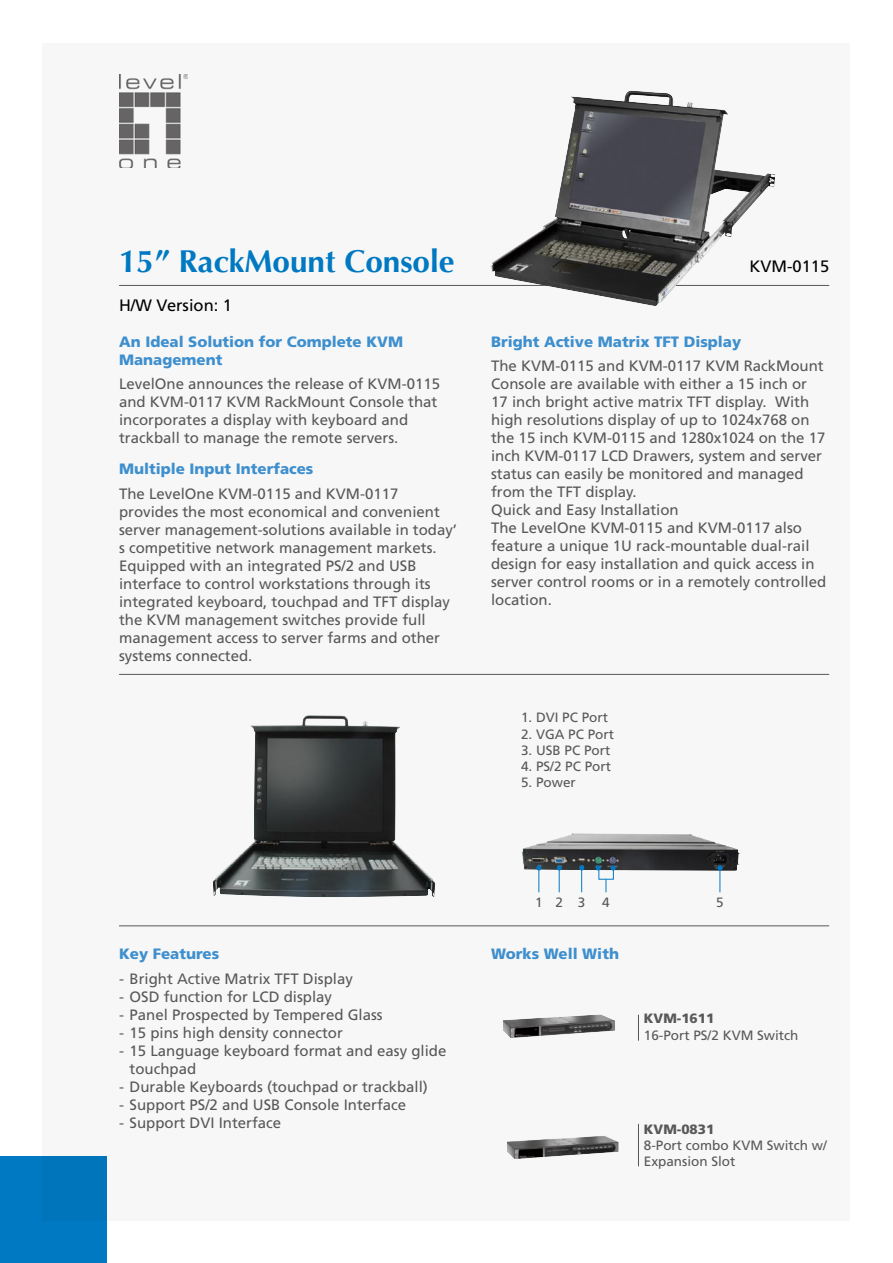
<style>
.page{position:relative;width:893px;height:1263px;background:#fff}
.page>*{position:absolute;margin:0;border:0;box-sizing:border-box;transform-origin:0 0}
.t1{font:700 31.5px "Optima";color:#0079c2}
.t2{font:16.5px "Frutiger CE";color:#000}
.t3{font:15px/18px "Frutiger CE";color:#595757}
.t4{font:900 15px/18px "Frutiger CE";color:#3e8fce}
.t5{font:13.5px/16.2px "Frutiger CE";color:#595757}
.t6{font:900 13.5px "Frutiger CE";color:#595757}
</style>
<div class="page">
<div style="left:43px;top:43px;width:807px;height:1177px;background:#f7f7f7"></div>
<div style="left:0;top:1157px;width:106px;height:106px;background:#0079c2"></div>
<img style="left:119px;top:74px;width:68px;height:94px">
<hr style="left:119px;top:285px;width:710px;height:1px;background:#595757">
<hr style="left:119px;top:674px;width:710px;height:1px;background:#595757">
<hr style="left:119px;top:925px;width:710px;height:1px;background:#595757">
<svg style="left:638px;top:1015px;width:1px;height:26px"></svg>
<hr style="left:638px;top:1124px;width:1px;height:42px;background:#595757">
<img style="left:490px;top:90px;width:285px;height:216px">
<img style="left:213px;top:715px;width:222px;height:182px">
<img style="left:521px;top:833px;width:220px;height:38px">
<img style="left:503px;top:1014px;width:112px;height:24px">
<img style="left:507px;top:1136px;width:112px;height:23px">
<svg style="left:536px;top:865px;width:5px;height:27px"></svg>
<svg style="left:557px;top:865px;width:5px;height:27px"></svg>
<svg style="left:579px;top:865px;width:5px;height:27px"></svg>
<svg style="left:606px;top:879px;width:1px;height:13px"></svg>
<svg style="left:596px;top:865px;width:5px;height:5px"></svg>
<svg style="left:717px;top:865px;width:5px;height:27px"></svg>
<svg style="left:611px;top:865px;width:5px;height:5px"></svg>
<div style="left:598px;top:868px;width:16px;height:11px;border:1px solid #0079c2"></div>
<h1 class="t1" style="left:119px;top:243px;width:337px">15” RackMount Console</h1>
<p class="t2" style="left:119px;top:296px;width:115px">H/W Version: 1</p>
<p class="t4" style="left:119px;top:333px;width:285px">An Ideal Solution for Complete KVM<br>Management</p>
<p class="t3" style="left:119px;top:375px;width:322px">LevelOne announces the release of KVM-0115 and KVM-0117 KVM RackMount Console that incorporates a display with keyboard and trackball to manage the remote servers.</p>
<p class="t4" style="left:119px;top:460px;width:196px">Multiple Input Interfaces</p>
<p class="t3" style="left:119px;top:484px;width:339px">The LevelOne KVM-0115 and KVM-0117 provides the most economical and convenient server management-solutions available in today’ s competitive network management markets.<br>Equipped with an integrated PS/2 and USB interface to control workstations through its integrated keyboard, touchpad and TFT display the KVM management switches provide full management access to server farms and other systems connected.</p>
<p class="t2" style="left:749px;top:257px;width:81px">KVM-0115</p>
<p class="t4" style="left:491px;top:333px;width:252px">Bright Active Matrix TFT Display</p>
<p class="t3" style="left:491px;top:357px;width:337px">The KVM-0115 and KVM-0117 KVM RackMount Console are available with either a 15 inch or 17 inch bright active matrix TFT display. With high resolutions display of up to 1024x768 on the 15 inch KVM-0115 and 1280x1024 on the 17 inch KVM-0117 LCD Drawers, system and server status can easily be monitored and managed from the TFT display.<br>Quick and Easy Installation<br>The LevelOne KVM-0115 and KVM-0117 also feature a unique 1U rack-mountable dual-rail design for easy installation and quick access in server control rooms or in a remotely controlled location.</p>
<p class="t5" style="left:521px;top:709px;width:89px">1. DVI PC Port</p>
<p class="t5" style="left:521px;top:726px;width:95px">2. VGA PC Port</p>
<p class="t5" style="left:521px;top:742px;width:91px">3. USB PC Port</p>
<p class="t5" style="left:521px;top:758px;width:92px">4. PS/2 PC Port</p>
<p class="t5" style="left:521px;top:774px;width:56px">5. Power</p>
<p class="t4" style="left:119px;top:945px;width:102px">Key Features</p>
<p class="t3" style="left:119px;top:969px;width:235px">- Bright Active Matrix TFT Display</p>
<p class="t3" style="left:119px;top:987px;width:215px">- OSD function for LCD display</p>
<p class="t3" style="left:119px;top:1005px;width:265px">- Panel Prospected by Tempered Glass</p>
<p class="t3" style="left:119px;top:1023px;width:225px">- 15 pins high density connector</p>
<p class="t3" style="left:130px;top:1041px;width:318px;text-indent:-10px">- 15 Language keyboard format and easy glide touchpad</p>
<p class="t3" style="left:119px;top:1077px;width:310px">- Durable Keyboards (touchpad or trackball)</p>
<p class="t3" style="left:119px;top:1095px;width:289px">- Support PS/2 and USB Console Interface</p>
<p class="t3" style="left:119px;top:1113px;width:164px">- Support DVI Interface</p>
<p class="t5" style="left:535px;top:894px;width:76px">123 4</p>
<p class="t5" style="left:716px;top:894px;width:9px">5</p>
<p class="t4" style="left:491px;top:945px;width:129px">Works Well With</p>
<p class="t6" style="left:644px;top:1011px;width:72px">KVM-1611</p>
<p class="t5" style="left:644px;top:1027px;width:156px">16-Port PS/2 KVM Switch</p>
<p class="t6" style="left:644px;top:1121px;width:72px">KVM-0831</p>
<p class="t5" style="left:644px;top:1137px;width:185px">8-Port combo KVM Switch w/<br>Expansion Slot</p>
</div>
